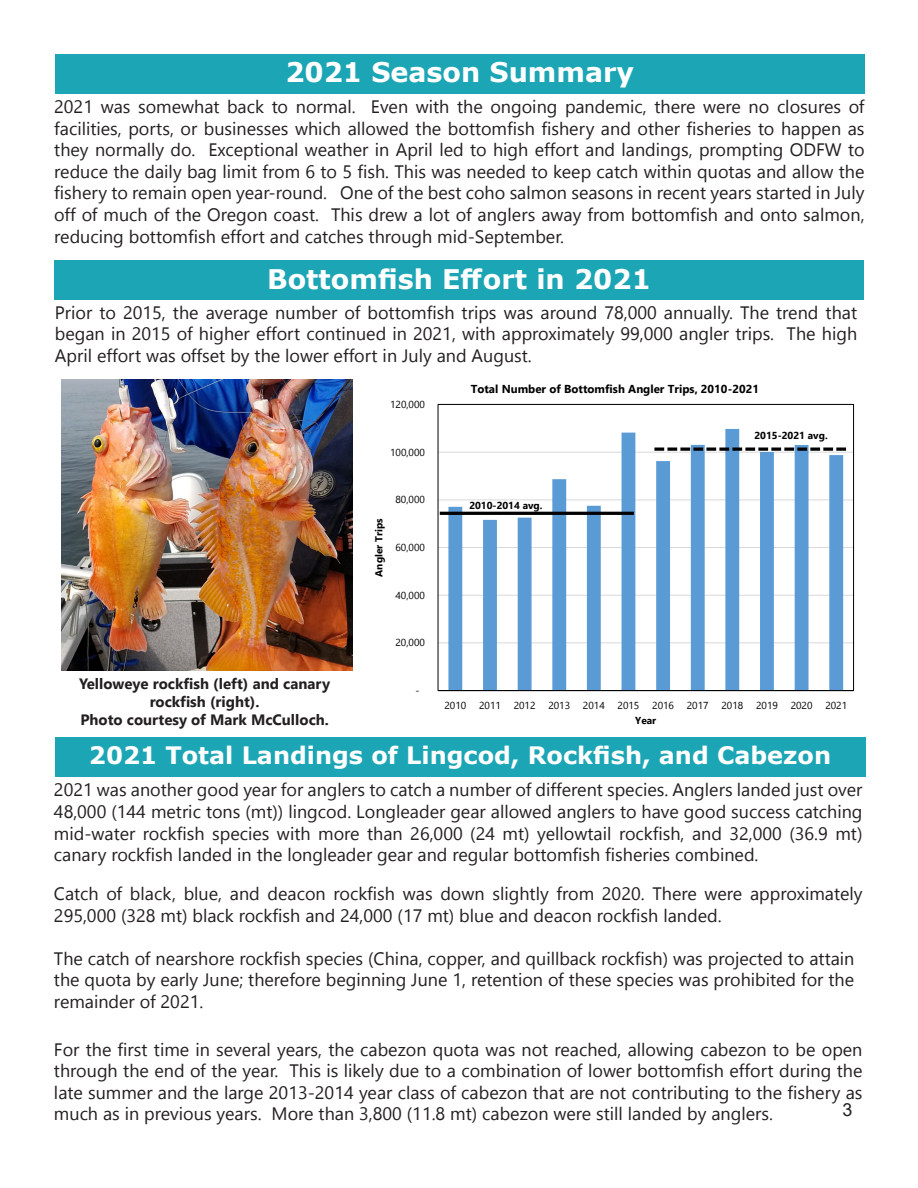
<style>
.page{position:relative;width:918px;height:1188px;background:#fff}
.page>*{position:absolute;margin:0;border:0;box-sizing:border-box;transform-origin:0 0}
.t1{font:700 27px "Verdana";color:#fff}
.t2{font:700 24px "Verdana";color:#fff}
.t3{font:18px/21.6px "Nirmala UI";color:#231f20;text-align:justify}
.t4{font:18px "Arial";color:#231f20}
.t5{font:700 15px/18px "Nirmala UI";color:#231f20;text-align:center}
.t6{font:700 11.55px "Nirmala UI";color:#000}
.t7{font:10.2px "Nirmala UI";color:#000}
.t8{font:700 10.2px "Nirmala UI";color:#000}
</style>
<div class="page">
<div style="left:55px;top:54px;width:810px;height:40px;background:#1ca6b5"></div>
<div style="left:55px;top:737px;width:810px;height:40px;background:#1ca6b5"></div>
<svg style="left:437px;top:403px;width:418px;height:289px"></svg>
<hr style="left:440px;top:512px;width:194px;height:3px;background:#000">
<svg style="left:654px;top:448px;width:195px;height:3px"></svg>
<div style="left:54px;top:261px;width:810px;height:39px;background:#1ca6b5"></div>
<img style="left:62px;top:379px;width:291px;height:292px">
<p class="t1" style="left:285px;top:53px;width:350px">2021 Season Summary</p>
<p class="t3" style="left:54px;top:95px;width:812px">2021 was somewhat back to normal. Even with the ongoing pandemic, there were no closures of facilities, ports, or businesses which allowed the bottomfish fishery and other fisheries to happen as they normally do. Exceptional weather in April led to high effort and landings, prompting ODFW to reduce the daily bag limit from 6 to 5 fish. This was needed to keep catch within quotas and allow the fishery to remain open year-round. One of the best coho salmon seasons in recent years started in July off of much of the Oregon coast. This drew a lot of anglers away from bottomfish and onto salmon, reducing bottomfish effort and catches through mid-September.</p>
<p class="t1" style="left:267px;top:260px;width:385px">Bottomfish Effort in 2021</p>
<p class="t3" style="left:55px;top:300px;width:804px">Prior to 2015, the average number of bottomfish trips was around 78,000 annually. The trend that began in 2015 of higher effort continued in 2021, with approximately 99,000 angler trips. The high April effort was offset by the lower effort in July and August.</p>
<p class="t5" style="left:79px;top:674px;width:253px">Yelloweye rockfish (left) and canary rockfish (right).</p>
<p class="t5" style="left:80px;top:710px;width:250px">Photo courtesy of Mark McCulloch.</p>
<p class="t7" style="left:390px;top:396px;width:36px">120,000</p>
<p class="t7" style="left:390px;top:444px;width:36px">100,000</p>
<p class="t8" style="left:371px;top:577px;width:60px;rotate:-90deg">Angler Trips</p>
<p class="t7" style="left:396px;top:491px;width:31px">80,000</p>
<p class="t7" style="left:396px;top:539px;width:31px">60,000</p>
<p class="t7" style="left:396px;top:587px;width:31px">40,000</p>
<p class="t7" style="left:396px;top:634px;width:31px">20,000</p>
<p class="t7" style="left:415px;top:682px;width:6px">-</p>
<p class="t6" style="left:471px;top:379px;width:290px">Total Number of Bottomfish Angler Trips, 2010-2021</p>
<p class="t8" style="left:469px;top:497px;width:75px">2010-2014 avg.</p>
<p class="t8" style="left:755px;top:427px;width:75px">2015-2021 avg.</p>
<p class="t7" style="left:444px;top:697px;width:23px">2010</p>
<p class="t7" style="left:479px;top:697px;width:23px">2011</p>
<p class="t7" style="left:514px;top:697px;width:23px">2012</p>
<p class="t7" style="left:548px;top:697px;width:23px">2013</p>
<p class="t7" style="left:583px;top:697px;width:23px">2014</p>
<p class="t7" style="left:618px;top:697px;width:23px">2015</p>
<p class="t7" style="left:652px;top:697px;width:23px">2016</p>
<p class="t7" style="left:687px;top:697px;width:23px">2017</p>
<p class="t7" style="left:721px;top:697px;width:23px">2018</p>
<p class="t7" style="left:756px;top:697px;width:23px">2019</p>
<p class="t7" style="left:791px;top:697px;width:23px">2020</p>
<p class="t7" style="left:825px;top:697px;width:23px">2021</p>
<p class="t8" style="left:635px;top:712px;width:23px">Year</p>
<p class="t2" style="left:89px;top:739px;width:744px">2021 Total Landings of Lingcod, Rockfish, and Cabezon</p>
<p class="t3" style="left:54px;top:778px;width:810px">2021 was another good year for anglers to catch a number of different species. Anglers landed just over 48,000 (144 metric tons (mt)) lingcod. Longleader gear allowed anglers to have good success catching mid-water rockfish species with more than 26,000 (24 mt) yellowtail rockfish, and 32,000 (36.9 mt) canary rockfish landed in the longleader gear and regular bottomfish fisheries combined.</p>
<p class="t3" style="left:54px;top:882px;width:810px">Catch of black, blue, and deacon rockfish was down slightly from 2020. There were approximately<br>295,000 (328 mt) black rockfish and 24,000 (17 mt) blue and deacon rockfish landed.</p>
<p class="t3" style="left:54px;top:946px;width:802px">The catch of nearshore rockfish species (China, copper, and quillback rockfish) was projected to attain the quota by early June; therefore beginning June 1, retention of these species was prohibited for the remainder of 2021.</p>
<p class="t3" style="left:54px;top:1037px;width:810px">For the first time in several years, the cabezon quota was not reached, allowing cabezon to be open through the end of the year. This is likely due to a combination of lower bottomfish effort during the late summer and the large 2013-2014 year class of cabezon that are not contributing to the fishery as much as in previous years. More than 3,800 (11.8 mt) cabezon were still landed by anglers.</p>
<p class="t4" style="left:843px;top:1097px;width:12px">3</p>
</div>
